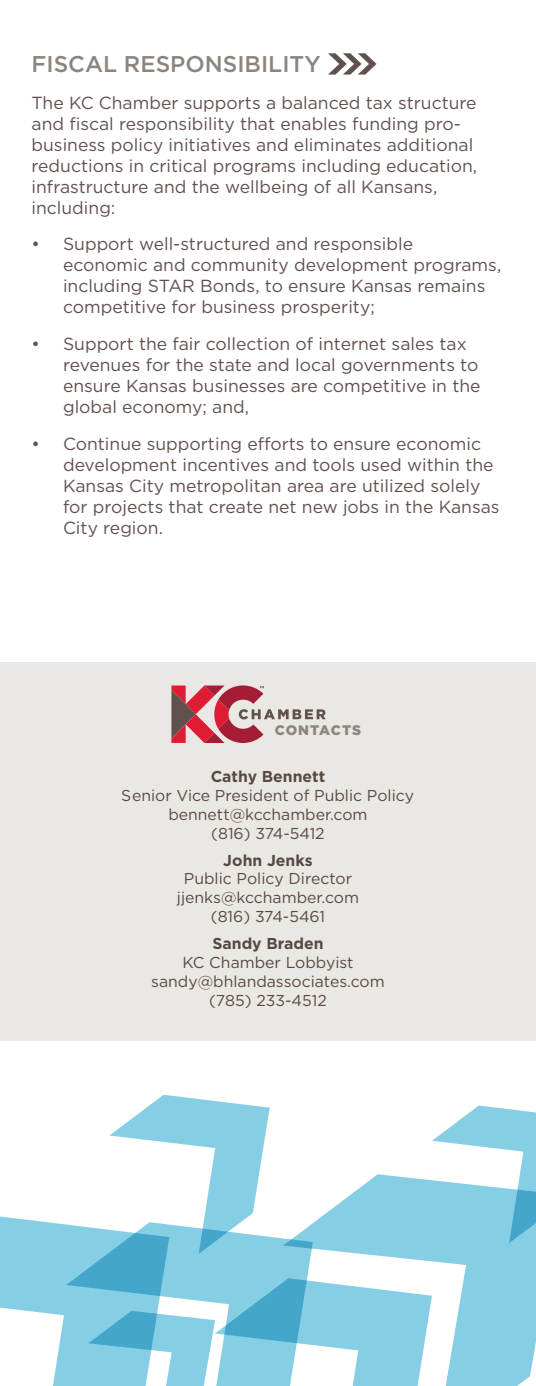
<style>
.page{position:relative;width:536px;height:1386px;background:#fff}
.page>*{position:absolute;margin:0;border:0;box-sizing:border-box;transform-origin:0 0}
.t1{font:68.25px "Chevron FF";color:#61514d}
.t2{font:500 22.75px "Gotham";color:#8c847e}
.t3{font:17.5px/21px "Gotham";color:#61514d}
.t4{font:15.75px/18.9px "Gotham";color:#61514d;text-align:center}
.t5{font:700 15.75px "Gotham";color:#61514d}
.t6{font:900 13.83px "Gotham";letter-spacing:.065em;color:#8c847e}
</style>
<div class="page">
<div style="left:0;top:662px;width:536px;height:379px;background:#eae8e4"></div>
<svg style="left:0;top:1095px;width:536px;height:291px"></svg>
<svg style="left:283px;top:1174px;width:253px;height:212px;fill:#85cee4"></svg>
<svg style="left:171px;top:685px;width:154px;height:58px"></svg>
<p class="t2" style="left:32px;top:49px;width:290px">FISCAL RESPONSIBILITY</p>
<p class="t1" style="left:327px;top:17px;width:51px">3</p>
<p class="t3" style="left:32px;top:92px;width:447px">The KC Chamber supports a balanced tax structure and fiscal responsibility that enables funding pro&shy;business policy initiatives and eliminates additional reductions in critical programs including education, infrastructure and the wellbeing of all Kansans, including:</p>
<p class="t3" style="left:63px;top:233px;width:439px;text-indent:-32px">• Support well-structured and responsible economic and community development programs, including STAR Bonds, to ensure Kansas remains competitive for business prosperity;</p>
<p class="t3" style="left:63px;top:333px;width:419px;text-indent:-32px">• Support the fair collection of internet sales tax revenues for the state and local governments to ensure Kansas businesses are competitive in the global economy; and,</p>
<p class="t3" style="left:63px;top:433px;width:438px;text-indent:-32px">• Continue supporting efforts to ensure economic development incentives and tools used within the Kansas City metropolitan area are utilized solely for projects that create net new jobs in the Kansas City region.</p>
<p class="t6" style="left:274px;top:721px;width:88px">CONTACTS</p>
<p class="t5" style="left:210px;top:766px;width:116px">Cathy Bennett</p>
<p class="t4" style="left:122px;top:786px;width:293px">Senior Vice President of Public Policy bennett@kcchamber.com<br>(816) 374-5412</p>
<p class="t5" style="left:223px;top:850px;width:91px">John Jenks</p>
<p class="t4" style="left:177px;top:869px;width:183px">Public Policy Director jjenks@kcchamber.com (816) 374-5461</p>
<p class="t5" style="left:212px;top:933px;width:113px">Sandy Braden</p>
<p class="t4" style="left:151px;top:953px;width:235px">KC Chamber Lobbyist sandy@bhlandassociates.com (785) 233-4512</p>
</div>
